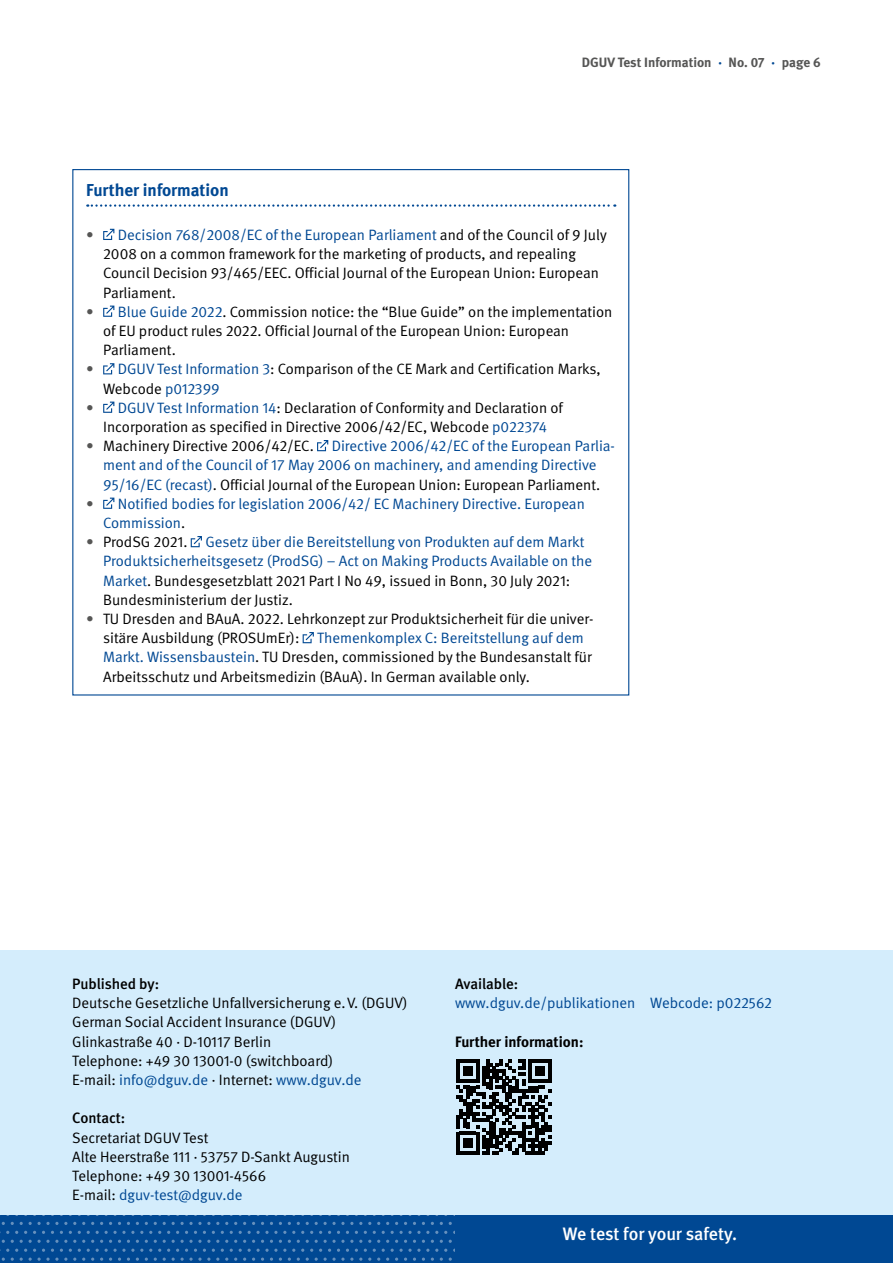
<style>
.page{position:relative;width:893px;height:1263px;background:#fff}
.page>*{position:absolute;margin:0;border:0;box-sizing:border-box;transform-origin:0 0}
.t1{font:500 18px "DGUV Meta";letter-spacing:-.005em;color:#fff}
.Infokasten_Headline_Blau{font:700 17.25px "DGUV Meta";color:#004893}
.P_Copy_ohne_Abstand{font:15px/19.2px "DGUV Meta";color:#000}
.P_Copy{font:15px/19.2px "DGUV Meta";color:#004893}
.P_Copy_ohne_Abstand-2{font:15px "DGUV Meta";color:#004893}
.H2_Impressum{font:500 15px "DGUV Meta";letter-spacing:-.005em;color:#000}
.P_Copy-2{font:700 15px "DGUV Meta";color:#000}
.P_Copy_ohne_Abstand-3{font:500 15px "DGUV Meta";letter-spacing:-.005em;color:#000}
.t2{font:700 13.5px "DGUV Meta";color:#565655}
.s1{color:#004893}
.s2{color:#565655}
.s3{color:#000}
</style>
<div class="page">
<div style="left:0;top:1200px;width:893px;height:63px;background:#004893"></div>
<svg style="left:391px;top:1215px;width:38px;height:1px"></svg>
<svg style="left:248px;top:1215px;width:38px;height:1px"></svg>
<svg style="left:105px;top:1215px;width:38px;height:1px"></svg>
<svg style="left:391px;top:1231px;width:38px;height:3px"></svg>
<svg style="left:248px;top:1231px;width:38px;height:3px"></svg>
<svg style="left:105px;top:1231px;width:38px;height:3px"></svg>
<svg style="left:315px;top:1222px;width:38px;height:3px"></svg>
<svg style="left:172px;top:1222px;width:38px;height:3px"></svg>
<svg style="left:29px;top:1222px;width:38px;height:3px"></svg>
<svg style="left:328px;top:1240px;width:127px;height:21px"></svg>
<svg style="left:158px;top:1240px;width:169px;height:21px"></svg>
<svg style="left:0;top:1240px;width:157px;height:21px"></svg>
<div style="left:0;top:950px;width:893px;height:265px;background:#d4edfc"></div>
<svg style="left:87px;top:204px;width:523px;height:3px"></svg>
<svg style="left:103px;top:229px;width:11px;height:11px"></svg>
<svg style="left:103px;top:306px;width:11px;height:11px"></svg>
<svg style="left:103px;top:363px;width:11px;height:11px"></svg>
<svg style="left:103px;top:402px;width:11px;height:11px"></svg>
<svg style="left:317px;top:440px;width:11px;height:11px"></svg>
<svg style="left:103px;top:498px;width:11px;height:11px"></svg>
<svg style="left:191px;top:536px;width:11px;height:11px"></svg>
<svg style="left:303px;top:632px;width:11px;height:11px"></svg>
<svg style="left:456px;top:1059px;width:95px;height:95px"></svg>
<p class="t2" style="left:582px;top:54px;width:240px">DGUV Test Information <span class="s1">·</span> No. 07 <span class="s1">·</span> page 6</p>
<p class="Infokasten_Headline_Blau" style="left:86px;top:180px;width:144px">Further information</p>
<p class="P_Copy_ohne_Abstand" style="left:103px;top:226px;width:505px;text-indent:-17px"><span class="s2">•</span> <span class="s1">Decision 768/2008/EC of the European Parliament</span> and of the Council of 9 July 2008 on a common framework for the marketing of products, and repealing Council Decision 93/465/EEC. Official Journal of the European Union: European Parliament.</p>
<p class="P_Copy_ohne_Abstand" style="left:103px;top:302px;width:511px;text-indent:-17px"><span class="s2">•</span> <span class="s1">Blue Guide 2022</span>. Commission notice: the “Blue Guide” on the implementation of EU product rules 2022. Official Journal of the European Union: European<br>Parliament.</p>
<p class="P_Copy_ohne_Abstand" style="left:103px;top:360px;width:499px;text-indent:-17px"><span class="s2">•</span> <span class="s1">DGUV Test Information 3</span>: Comparison of the CE Mark and Certification Marks,<br>Webcode <span class="s1">p012399</span></p>
<p class="P_Copy_ohne_Abstand" style="left:86px;top:398px;width:478px;text-align:center"><span class="s2">•</span> <span class="s1">DGUV Test Information 14</span>: Declaration of Conformity and Declaration of<br>Incorporation as specified in Directive 2006/42/EC, Webcode <span class="s1">p022374</span></p>
<p class="P_Copy" style="left:86px;top:437px;width:530px;text-align:center"><span class="s2">•</span> <span class="s3">Machinery Directive 2006/42/EC.</span> Directive 2006/42/EC of the European Parlia&shy;ment and of the Council of 17 May 2006 on machinery, and amending Directive<br>95/16/EC (recast)<span class="s3">. Official Journal of the European Union: European Parliament.</span></p>
<p class="P_Copy" style="left:103px;top:494px;width:483px;text-indent:-17px"><span class="s2">•</span> Notified bodies for legislation 2006/42/ EC Machinery Directive. European<br>Commission<span class="s3">.</span></p>
<p class="P_Copy" style="left:103px;top:533px;width:491px;text-indent:-17px"><span class="s2">•</span> <span class="s3">ProdSG 2021.</span> Gesetz über die Bereitstellung von Produkten auf dem Markt Produktsicherheitsgesetz (ProdSG) – Act on Making Products Available on the Market<span class="s3">. Bundesgesetzblatt 2021 Part I No 49, issued in Bonn, 30 July 2021:<br>Bundesministerium der Justiz.</span></p>
<p class="P_Copy_ohne_Abstand" style="left:103px;top:610px;width:490px;text-indent:-17px"><span class="s2">•</span> TU Dresden and BAuA. 2022. Lehrkonzept zur Produktsicherheit für die univer&shy;sitäre Ausbildung (PROSUmEr): <span class="s1">Themenkomplex C: Bereitstellung auf dem Markt. Wissensbaustein</span>. TU Dresden, commissioned by the Bundesanstalt für Arbeitsschutz und Arbeitsmedizin (BAuA). In German available only.</p>
<h3 class="H2_Impressum" style="left:72px;top:975px;width:88px">Published by:</h3>
<p class="P_Copy_ohne_Abstand" style="left:72px;top:994px;width:337px">Deutsche Gesetzliche Unfallversicherung e.V. (DGUV)</p>
<p class="P_Copy_ohne_Abstand" style="left:72px;top:1013px;width:265px">German Social Accident Insurance (DGUV)</p>
<p class="P_Copy_ohne_Abstand" style="left:72px;top:1032px;width:201px">Glinkastraße 40 · D-10117 Berlin</p>
<p class="P_Copy_ohne_Abstand" style="left:72px;top:1051px;width:262px">Telephone: +49 30 13001-0 (switchboard)</p>
<p class="P_Copy_ohne_Abstand-2" style="left:72px;top:1071px;width:291px"><span class="s3">E-mail:</span> info@dguv.de <span class="s3">· Internet:</span> www.dguv.de</p>
<h3 class="H2_Impressum" style="left:72px;top:1109px;width:55px">Contact:</h3>
<p class="P_Copy_ohne_Abstand" style="left:72px;top:1128px;width:138px">Secretariat DGUV Test</p>
<p class="P_Copy_ohne_Abstand" style="left:72px;top:1147px;width:279px">Alte Heerstraße 111 · 53757 D-Sankt Augustin</p>
<p class="P_Copy_ohne_Abstand" style="left:72px;top:1166px;width:195px">Telephone: +49 30 13001-4566</p>
<p class="P_Copy_ohne_Abstand-2" style="left:72px;top:1186px;width:172px"><span class="s3">E-mail:</span> dguv-test@dguv.de</p>
<p class="P_Copy_ohne_Abstand-3" style="left:455px;top:975px;width:65px">Available:</p>
<p class="P_Copy" style="left:455px;top:994px;width:319px">www.dguv.de/publikationen Webcode: p022562</p>
<p class="P_Copy-2" style="left:455px;top:1032px;width:130px">Further information:</p>
<p class="t1" style="left:563px;top:1223px;width:176px">We test for your safety.</p>
</div>
